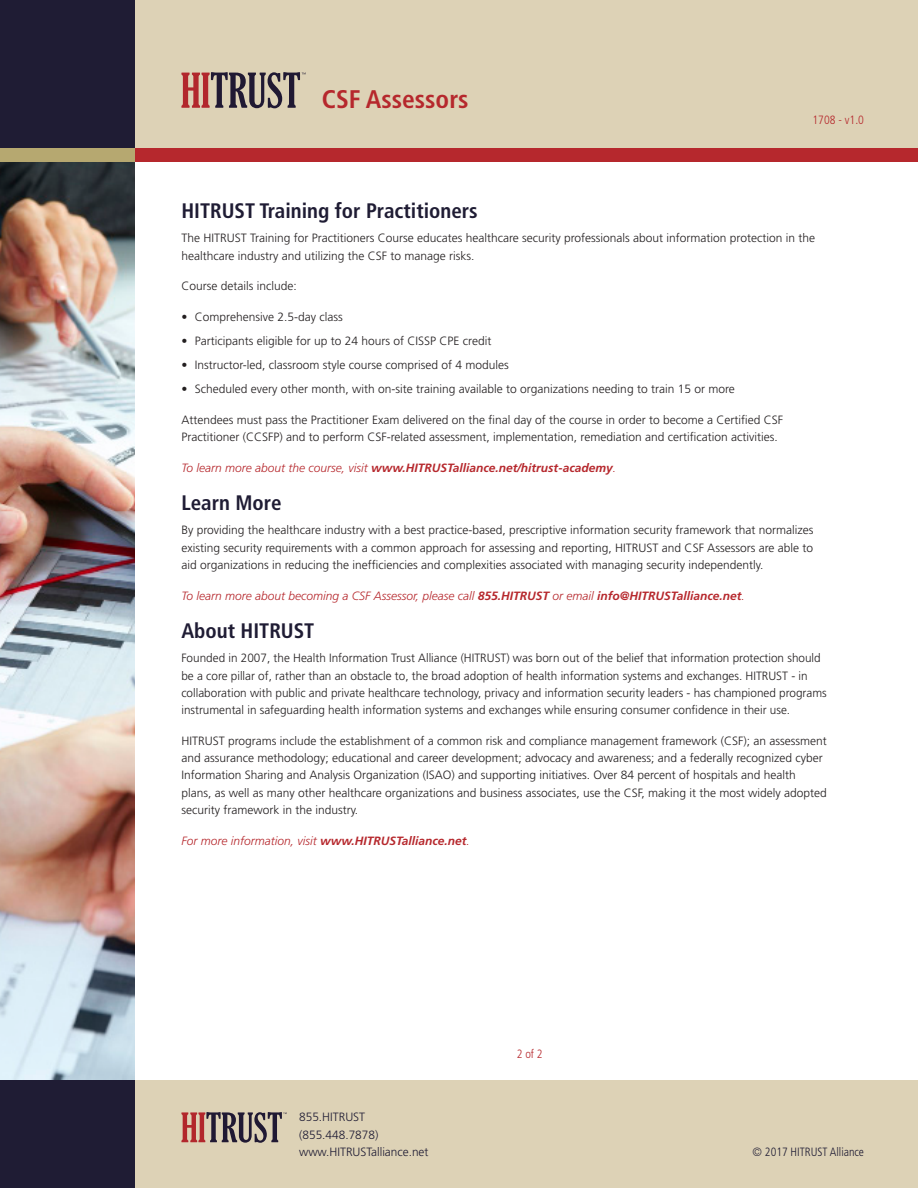
<style>
.page{position:relative;width:918px;height:1188px;background:#fff}
.page>*{position:absolute;margin:0;border:0;box-sizing:border-box;transform-origin:0 0}
.t1{font:700 condensed 25.5px "Frutiger";color:#b6282d}
.t2{font:700 condensed 21px "Frutiger";color:#1f1c34}
.t3{font:300 12px/17.2px "Frutiger";color:#231f20}
.t4{font:italic 300 12px "Frutiger";color:#b6282d}
.t5{font:italic 700 12px "Frutiger";color:#b6282d}
.t6{font:300 12px/17.2px "Frutiger";color:#1f1c34}
.t7{font:300 condensed 12px "Frutiger";color:#1f1c34}
.t8{font:300 condensed 12px "Frutiger";color:#b6282d}
.s1{font-weight:300}
.s2{font-weight:700}
</style>
<div class="page">
<div style="left:0;top:1080px;width:135px;height:108px;background:#1f1c34"></div>
<div style="left:0;top:148px;width:135px;height:14px;background:#b6a870"></div>
<div style="left:0;top:0;width:135px;height:148px;background:#1f1c34"></div>
<div style="left:135px;top:148px;width:783px;height:14px;background:#b6282d"></div>
<div style="left:135px;top:0;width:783px;height:148px;background:#ddd2b6"></div>
<div style="left:135px;top:1080px;width:783px;height:108px;background:#ddd2b6"></div>
<img style="left:0;top:162px;width:135px;height:918px">
<svg style="left:181px;top:1112px;width:106px;height:31px"></svg>
<svg style="left:181px;top:72px;width:125px;height:36px"></svg>
<h1 class="t1" style="left:322px;top:84px;width:148px">CSF Assessors</h1>
<p class="t8" style="left:813px;top:113px;width:53px">1708 - v1.0</p>
<p class="t2" style="left:181px;top:199px;width:298px">HITRUST Training for Practitioners</p>
<p class="t3" style="left:181px;top:229px;width:635px">The HITRUST Training for Practitioners Course educates healthcare security professionals about information protection in the healthcare industry and utilizing the CSF to manage risks.</p>
<p class="t3" style="left:181px;top:277px;width:117px">Course details include:</p>
<p class="t3" style="left:181px;top:308px;width:163px">• Comprehensive 2.5-day class</p>
<p class="t3" style="left:181px;top:332px;width:311px">• Participants eligible for up to 24 hours of CISSP CPE credit</p>
<p class="t3" style="left:181px;top:356px;width:329px">• Instructor-led, classroom style course comprised of 4 modules</p>
<p class="t3" style="left:181px;top:380px;width:555px">• Scheduled every other month, with on-site training available to organizations needing to train 15 or more</p>
<p class="t3" style="left:181px;top:411px;width:603px">Attendees must pass the Practitioner Exam delivered on the final day of the course in order to become a Certified CSF<br>Practitioner (CCSFP) and to perform CSF-related assessment, implementation, remediation and certification activities.</p>
<p class="t5" style="left:181px;top:461px;width:436px"><span class="s1">To learn more about the course, visit</span> www.HITRUSTalliance.net/hitrust-academy<span class="s1">.</span></p>
<p class="t2" style="left:181px;top:491px;width:102px">Learn More</p>
<p class="t3" style="left:181px;top:522px;width:634px;text-align:justify">By providing the healthcare industry with a best practice-based, prescriptive information security framework that normalizes existing security requirements with a common approach for assessing and reporting, HITRUST and CSF Assessors are able to aid organizations in reducing the inefficiencies and complexities associated with managing security independently.</p>
<p class="t4" style="left:181px;top:589px;width:565px">To learn more about becoming a CSF Assessor, please call <span class="s2">855.HITRUST</span> or email <span class="s2">info@HITRUSTalliance.net</span>.</p>
<p class="t2" style="left:181px;top:619px;width:134px">About HITRUST</p>
<p class="t3" style="left:181px;top:650px;width:647px">Founded in 2007, the Health Information Trust Alliance (HITRUST) was born out of the belief that information protection should be a core pillar of, rather than an obstacle to, the broad adoption of health information systems and exchanges. HITRUST - in collaboration with public and private healthcare technology, privacy and information security leaders - has championed programs instrumental in safeguarding health information systems and exchanges while ensuring consumer confidence in their use.</p>
<p class="t3" style="left:181px;top:732px;width:647px">HITRUST programs include the establishment of a common risk and compliance management framework (CSF); an assessment and assurance methodology; educational and career development; advocacy and awareness; and a federally recognized cyber Information Sharing and Analysis Organization (ISAO) and supporting initiatives. Over 84 percent of hospitals and health plans, as well as many other healthcare organizations and business associates, use the CSF, making it the most widely adopted security framework in the industry.</p>
<p class="t4" style="left:181px;top:834px;width:290px">For more information, visit <span class="s2">www.HITRUSTalliance.net</span>.</p>
<p class="t6" style="left:299px;top:1109px;width:131px">855.HITRUST (855.448.7878) www.HITRUSTalliance.net</p>
<p class="t8" style="left:517px;top:1047px;width:27px">2 of 2</p>
<p class="t7" style="left:753px;top:1145px;width:113px">© 2017 HITRUST Alliance</p>
</div>
